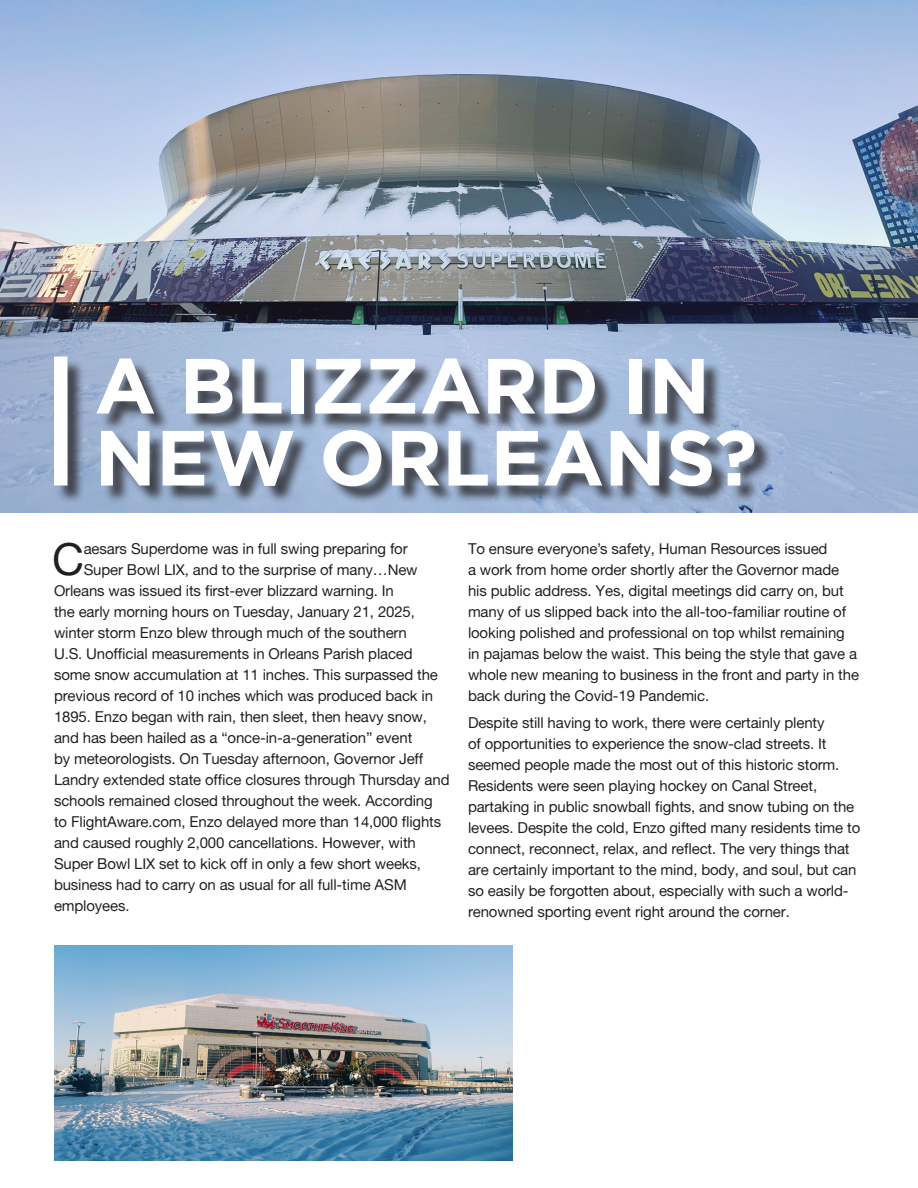
<style>
.page{position:relative;width:918px;height:1188px;background:#fff}
.page>*{position:absolute;margin:0;border:0;box-sizing:border-box;transform-origin:0 0}
.t1{font:700 78px "Gotham";color:#fff}
.Body{font:44.4px "Alte Haas Grotesk";color:#231f20}
.Body-2{font:15px/21px "Alte Haas Grotesk";letter-spacing:-.01em;color:#231f20}
</style>
<div class="page">
<img style="left:0;top:0;width:918px;height:513px">
<div style="left:56px;top:359px;width:717px;height:146px;background:#231f20;opacity:.75"></div>
<div style="left:54px;top:357px;width:14px;height:129px;background:#fff"></div>
<img style="left:54px;top:945px;width:459px;height:216px">
<p class="t1" style="left:94px;top:341px;width:617px">A BLIZZARD IN</p>
<p class="t1" style="left:94px;top:413px;width:664px">NEW ORLEANS?</p>
<p class="Body" style="left:52px;top:533px;width:34px">C</p>
<p class="Body-2" style="left:84px;top:538px;width:326px">aesars Superdome was in full swing preparing for</p>
<p class="Body-2" style="left:84px;top:559px;width:335px">Super Bowl LIX, and to the surprise of many…New</p>
<p class="Body-2" style="left:54px;top:580px;width:341px">Orleans was issued its first-ever blizzard warning. In</p>
<p class="Body-2" style="left:54px;top:601px;width:362px">the early morning hours on Tuesday, January 21, 2025,</p>
<p class="Body-2" style="left:54px;top:622px;width:354px">winter storm Enzo blew through much of the southern</p>
<p class="Body-2" style="left:54px;top:643px;width:360px">U.S. Unofficial measurements in Orleans Parish placed</p>
<p class="Body-2" style="left:54px;top:664px;width:385px">some snow accumulation at 11 inches. This surpassed the</p>
<p class="Body-2" style="left:54px;top:685px;width:381px">previous record of 10 inches which was produced back in</p>
<p class="Body-2" style="left:54px;top:706px;width:374px">1895. Enzo began with rain, then sleet, then heavy snow,</p>
<p class="Body-2" style="left:54px;top:727px;width:360px">and has been hailed as a “once-in-a-generation” event</p>
<p class="Body-2" style="left:54px;top:748px;width:371px">by meteorologists. On Tuesday afternoon, Governor Jeff</p>
<p class="Body-2" style="left:54px;top:769px;width:397px">Landry extended state office closures through Thursday and</p>
<p class="Body-2" style="left:54px;top:790px;width:380px">schools remained closed throughout the week. According</p>
<p class="Body-2" style="left:54px;top:811px;width:389px">to FlightAware.com, Enzo delayed more than 14,000 flights</p>
<p class="Body-2" style="left:54px;top:832px;width:363px">and caused roughly 2,000 cancellations. However, with</p>
<p class="Body-2" style="left:54px;top:853px;width:369px">Super Bowl LIX set to kick off in only a few short weeks,</p>
<p class="Body-2" style="left:54px;top:874px;width:354px">business had to carry on as usual for all full-time ASM</p>
<p class="Body-2" style="left:54px;top:895px;width:77px">employees.</p>
<p class="Body-2" style="left:468px;top:538px;width:393px">To ensure everyone’s safety, Human Resources issued<br>a work from home order shortly after the Governor made his public address. Yes, digital meetings did carry on, but many of us slipped back into the all-too-familiar routine of looking polished and professional on top whilst remaining in pajamas below the waist. This being the style that gave a whole new meaning to business in the front and party in the back during the Covid-19 Pandemic.</p>
<p class="Body-2" style="left:468px;top:712px;width:394px">Despite still having to work, there were certainly plenty<br>of opportunities to experience the snow-clad streets. It seemed people made the most out of this historic storm.<br>Residents were seen playing hockey on Canal Street, partaking in public snowball fights, and snow tubing on the levees. Despite the cold, Enzo gifted many residents time to connect, reconnect, relax, and reflect. The very things that are certainly important to the mind, body, and soul, but can so easily be forgotten about, especially with such a world&shy;renowned sporting event right around the corner.</p>
</div>
